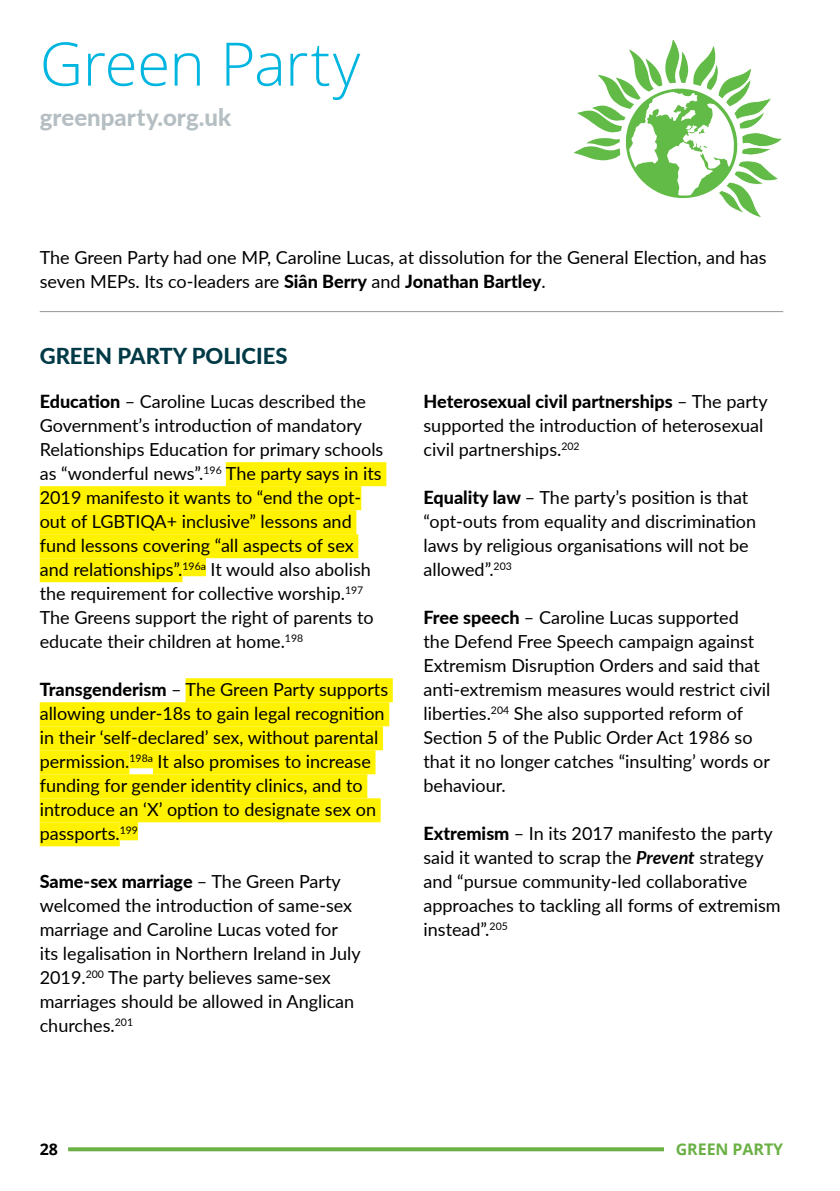
<style>
.page{position:relative;width:840px;height:1191px;background:#fff}
.page>*{position:absolute;margin:0;border:0;box-sizing:border-box;transform-origin:0 0}
.t1{font:300 60px "Open Sans";letter-spacing:-.01em;color:#00b5df}
.t2{font:800 24px "Lato";color:#b5bec2}
.t3{font:800 22px "Lato";color:#003a46}
.t4{font:18px/24px "Lato";color:#000}
.t5{font:700 16px "Open Sans";letter-spacing:-.005em;color:#6ab045}
.t6{font:700 16px "Open Sans";color:#000}
.s1{font-weight:800}
.s2{font-weight:700;font-style:italic}
</style>
<div class="page">
<svg style="left:68px;top:1147px;width:596px;height:4px;background:#74b552"></svg>
<hr style="left:40px;top:311px;width:742px;height:1px;background:#939598">
<div style="left:226px;top:462px;width:160px;height:24px;background:#fff200"></div>
<div style="left:40px;top:486px;width:321px;height:24px;background:#fff200"></div>
<div style="left:40px;top:510px;width:316px;height:24px;background:#fff200"></div>
<div style="left:40px;top:534px;width:318px;height:24px;background:#fff200"></div>
<div style="left:40px;top:558px;width:142px;height:24px;background:#fff200"></div>
<div style="left:182px;top:552px;width:24px;height:24px;background:#fff200"></div>
<div style="left:185px;top:678px;width:207px;height:24px;background:#fff200"></div>
<div style="left:40px;top:702px;width:349px;height:24px;background:#fff200"></div>
<div style="left:40px;top:726px;width:343px;height:24px;background:#fff200"></div>
<div style="left:40px;top:750px;width:89px;height:24px;background:#fff200"></div>
<div style="left:129px;top:744px;width:24px;height:24px;background:#fff200"></div>
<div style="left:153px;top:750px;width:222px;height:24px;background:#fff200"></div>
<div style="left:40px;top:774px;width:327px;height:24px;background:#fff200"></div>
<div style="left:40px;top:798px;width:340px;height:24px;background:#fff200"></div>
<div style="left:40px;top:822px;width:80px;height:24px;background:#fff200"></div>
<div style="left:120px;top:816px;width:18px;height:24px;background:#fff200"></div>
<svg style="left:573px;top:40px;width:209px;height:177px"></svg>
<h1 class="t1" style="left:40px;top:23px;width:322px">Green Party</h1>
<h2 class="t2" style="left:40px;top:99px;width:193px">greenparty.org.uk</h2>
<p class="t4" style="left:40px;top:245px;width:728px">The Green Party had one MP, Caroline Lucas, at dissolution for the General Election, and has seven MEPs. Its co-leaders are <span class="s1">Siân Berry</span> and <span class="s1">Jonathan Bartley</span>.</p>
<p class="t3" style="left:40px;top:340px;width:249px">GREEN PARTY POLICIES</p>
<p class="t4" style="left:40px;top:389px;width:345px"><span class="s1">Education</span> – Caroline Lucas described the Government’s introduction of mandatory Relationships Education for primary schools as “wonderful news”.<sup>196</sup> The party says in its 2019 manifesto it wants to “end the opt&shy;out of LGBTIQA+ inclusive” lessons and fund lessons covering “all aspects of sex and relationships”.<sup>196a</sup> It would also abolish the requirement for collective worship.<sup>197<br></sup>The Greens support the right of parents to educate their children at home.<sup>198</sup></p>
<p class="t4" style="left:40px;top:677px;width:350px"><span class="s1">Transgenderism</span> – The Green Party supports allowing under-18s to gain legal recognition in their ‘self-declared’ sex, without parental permission.<sup>198a</sup> It also promises to increase funding for gender identity clinics, and to introduce an ‘X’ option to designate sex on passports.<sup>199</sup></p>
<p class="t4" style="left:40px;top:869px;width:322px"><span class="s1">Same-sex marriage</span> – The Green Party welcomed the introduction of same-sex marriage and Caroline Lucas voted for its legalisation in Northern Ireland in July 2019.<sup>200</sup> The party believes same-sex marriages should be allowed in Anglican churches.<sup>201</sup></p>
<p class="t4" style="left:423px;top:389px;width:345px"><span class="s1">Heterosexual civil partnerships</span> – The party supported the introduction of heterosexual civil partnerships.<sup>202</sup></p>
<p class="t4" style="left:423px;top:485px;width:334px"><span class="s1">Equality law</span> – The party’s position is that “opt-outs from equality and discrimination laws by religious organisations will not be allowed”.<sup>203</sup></p>
<p class="t4" style="left:423px;top:605px;width:348px"><span class="s1">Free speech</span> – Caroline Lucas supported<br>the Defend Free Speech campaign against Extremism Disruption Orders and said that anti-extremism measures would restrict civil liberties.<sup>204</sup> She also supported reform of Section 5 of the Public Order Act 1986 so that it no longer catches “insulting’ words or behaviour.</p>
<p class="t4" style="left:423px;top:821px;width:358px"><span class="s1">Extremism</span> – In its 2017 manifesto the party said it wanted to scrap the <span class="s2">Prevent</span> strategy and “pursue community-led collaborative approaches to tackling all forms of extremism instead”.<sup>205</sup></p>
<p class="t6" style="left:40px;top:1138px;width:20px">28</p>
<p class="t5" style="left:675px;top:1138px;width:109px">GREEN PARTY</p>
</div>
